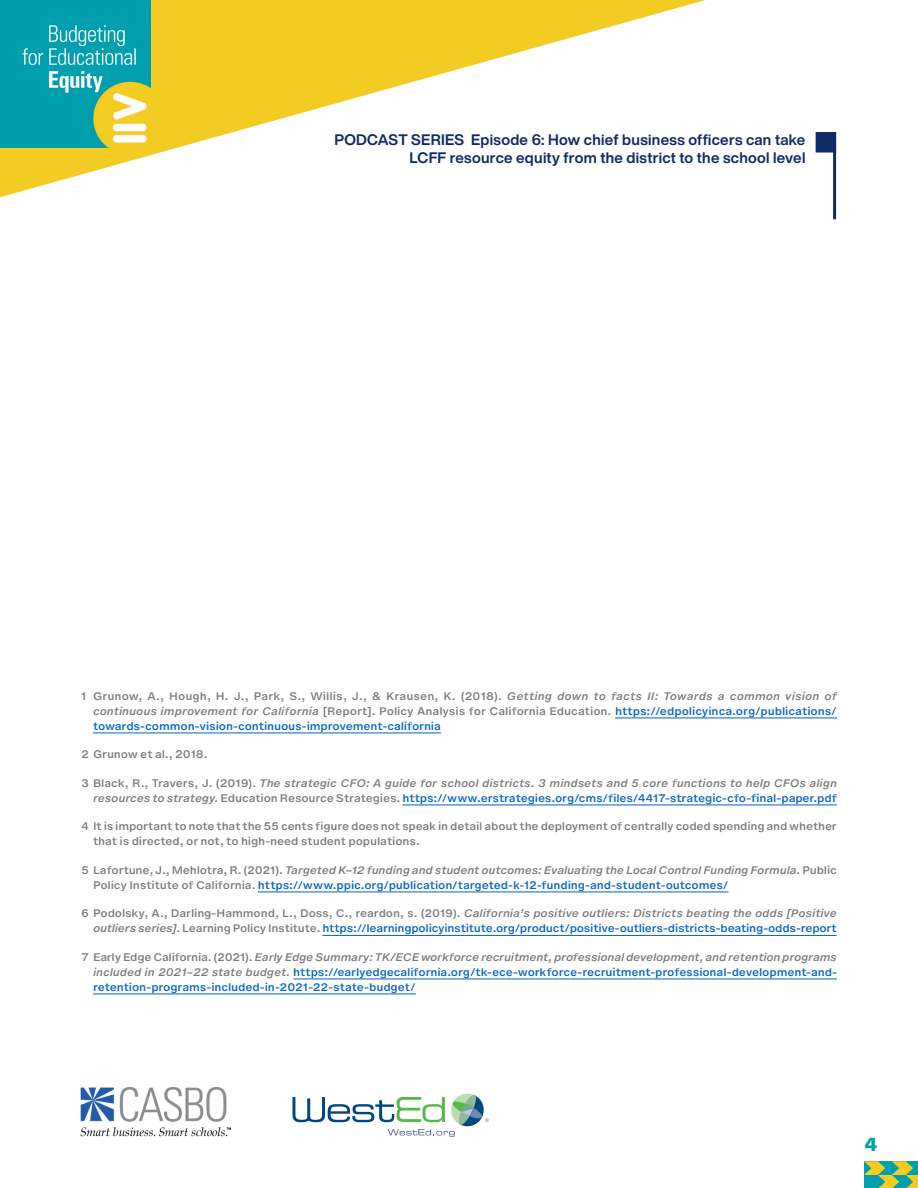
<style>
.page{position:relative;width:918px;height:1188px;background:#fff}
.page>*{position:absolute;margin:0;border:0;box-sizing:border-box;transform-origin:0 0}
.t1{font:800 18px "Helvetica Now Micro";color:#009fad}
.t2{font:700 15px/18px "Helvetica Now Display";letter-spacing:.02em;color:#112b68;text-align:right}
.Footnote_text{font:500 10.5px/15px "Helvetica Now Micro";letter-spacing:-.025em;color:#0563c1;text-align:right}
.Footnote_text-2{font:500 10.5px/15px "Helvetica Now Micro";letter-spacing:-.02em;color:#797a7d;text-align:justify}
.Footnote_text-3{font:italic 500 10.5px/15px "Helvetica Now Micro";letter-spacing:-.02em;color:#797a7d;text-align:right}
.s1{font-style:italic}
.s2{color:#0563c1}
.s3{font-style:normal}
.s4{font-style:normal;color:#0563c1}
.s5{color:#797a7d}
.s6{font-style:italic;color:#797a7d}
</style>
<div class="page">
<svg style="left:0;top:0;width:837px;height:220px"></svg>
<svg style="left:864px;top:1161px;width:54px;height:27px"></svg>
<div style="left:0;top:0;width:151px;height:148px;background:#009fad"></div>
<img style="left:22px;top:25px;width:129px;height:123px">
<svg style="left:816px;top:132px;width:17px;height:21px"></svg>
<hr style="left:833px;top:132px;width:3px;height:87px;background:#112b68">
<hr style="left:615px;top:718px;width:222px;height:1px;background:#0563c1">
<hr style="left:93px;top:733px;width:348px;height:1px;background:#0563c1">
<hr style="left:402px;top:805px;width:435px;height:1px;background:#0563c1">
<hr style="left:258px;top:892px;width:471px;height:1px;background:#0563c1">
<hr style="left:322px;top:935px;width:515px;height:1px;background:#0563c1">
<hr style="left:293px;top:979px;width:544px;height:1px;background:#0563c1">
<hr style="left:93px;top:994px;width:323px;height:1px;background:#0563c1">
<svg style="left:292px;top:1094px;width:197px;height:43px"></svg>
<img style="left:80px;top:1088px;width:151px;height:49px">
<h2 class="t2" style="left:334px;top:131px;width:473px">PODCAST SERIES Episode 6: How chief business officers can take<br>LCFF resource equity from the district to the school level</h2>
<p class="Footnote_text-2" style="left:93px;top:688px;width:746px;text-indent:-12px">1 Grunow, A., Hough, H. J., Park, S., Willis, J., &amp; Krausen, K. (2018). <span class="s1">Getting down to facts II: Towards a common vision of continuous improvement for California</span> [Report]. Policy Analysis for California Education. <span class="s2">https://edpolicyinca.org/publications/ towards-common-vision-continuous-improvement-california</span></p>
<p class="Footnote_text-2" style="left:81px;top:747px;width:128px">2 Grunow et al., 2018.</p>
<p class="Footnote_text-3" style="left:81px;top:775px;width:758px"><span class="s3">3 Black, R., Travers, J. (2019).</span> The strategic CFO: A guide for school districts. 3 mindsets and 5 core functions to help CFOs align resources to strategy. <span class="s3">Education Resource Strategies.</span> <span class="s4">https://www.erstrategies.org/cms/files/4417-strategic-cfo-final-paper.pdf</span></p>
<p class="Footnote_text-2" style="left:93px;top:819px;width:745px;text-indent:-12px">4 It is important to note that the 55 cents figure does not speak in detail about the deployment of centrally coded spending and whether that is directed, or not, to high-need student populations.</p>
<p class="Footnote_text-3" style="left:93px;top:862px;width:745px;text-align:left;text-indent:-12px"><span class="s3">5 Lafortune, J., Mehlotra, R. (2021).</span> Targeted K–12 funding and student outcomes: Evaluating the Local Control Funding Formula. <span class="s3">Public<br>Policy Institute of California.</span> <span class="s4">https://www.ppic.org/publication/targeted-k-12-funding-and-student-outcomes/</span></p>
<p class="Footnote_text" style="left:81px;top:906px;width:758px"><span class="s5">6 Podolsky, A., Darling-Hammond, L., Doss, C., reardon, s. (2019).</span> <span class="s6">California’s positive outliers: Districts beating the odds [Positive outliers series]</span><span class="s5">. Learning Policy Institute.</span> https://learningpolicyinstitute.org/product/positive-outliers-districts-beating-odds-report</p>
<p class="Footnote_text" style="left:93px;top:949px;width:746px;text-align:justify;text-indent:-12px"><span class="s5">7 Early Edge California. (2021).</span> <span class="s6">Early Edge Summary: TK/ECE workforce recruitment, professional development, and retention programs included in 2021–22 state budget.</span> https://earlyedgecalifornia.org/tk-ece-workforce-recruitment-professional-development-and&shy;retention-programs-included-in-2021-22-state-budget/</p>
<h1 class="t1" style="left:864px;top:1131px;width:15px">4</h1>
</div>
